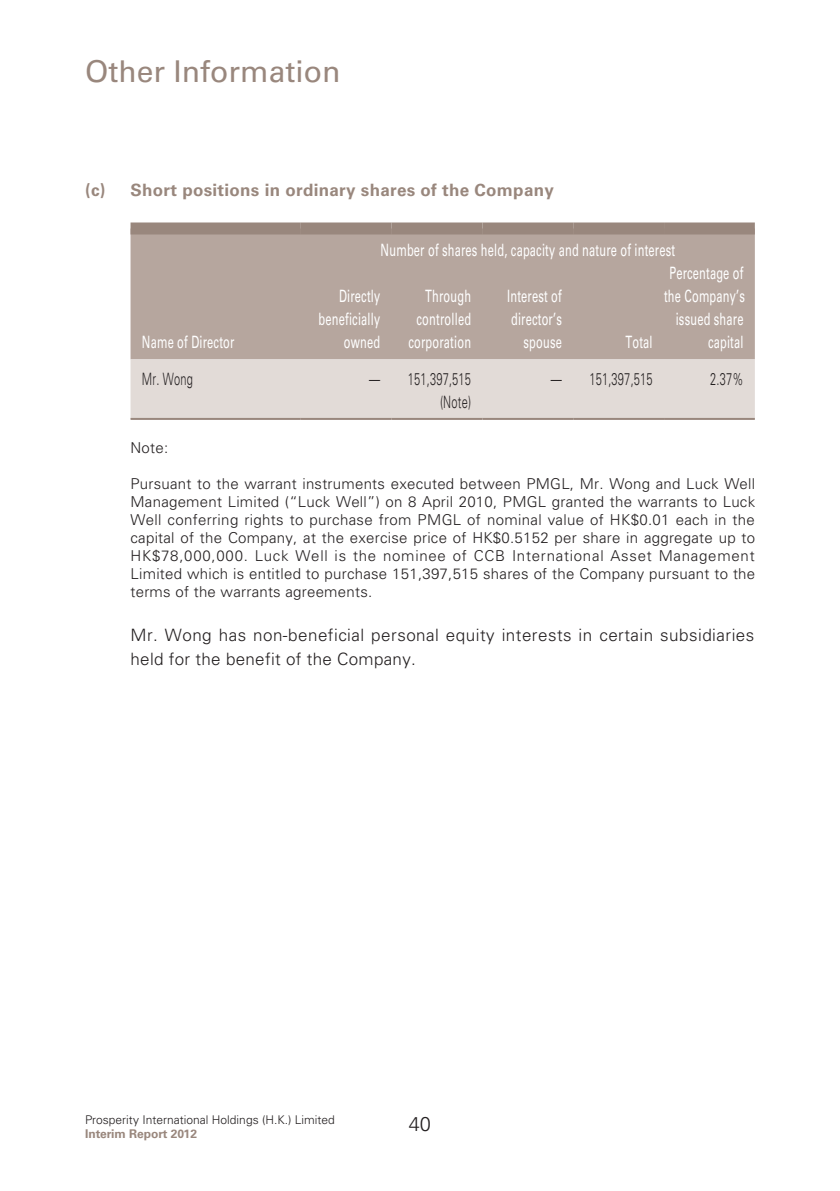
<style>
.page{position:relative;width:840px;height:1191px;background:#fff}
.page>*{position:absolute;margin:0;border:0;box-sizing:border-box;transform-origin:0 0}
.t1{font:30px "Univers LT Std";color:#99877d}
.t2{font:300 20px "Univers LT Std";color:#231f20}
.t3{font:17px/23px "Univers LT Std";letter-spacing:.015em;color:#fff;scale:.65 1}
.t4{font:300 17px/24px "Univers LT Std";letter-spacing:.03em;color:#231f20}
.t5{font:700 17px "Univers LT Std";letter-spacing:.015em;color:#99877d}
.t6{font:300 17px "Univers LT Std";letter-spacing:.03em;color:#231f20;scale:.65 1}
.t7{font:300 15px/18px "Univers LT Std";letter-spacing:.015em;color:#231f20;text-align:justify}
.t8{font:300 12px "Univers LT Std";color:#231f20}
.t9{font:700 12px "Univers LT Std";color:#99877d}
</style>
<div class="page">
<div style="left:130px;top:234px;width:624px;height:125px;background:#b6a69e"></div>
<div style="left:130px;top:359px;width:624px;height:59px;background:#e2dbd7"></div>
<div style="left:130px;top:222px;width:170px;height:12px;background:#99877d"></div>
<div style="left:300px;top:222px;width:91px;height:12px;background:#99877d"></div>
<div style="left:391px;top:222px;width:91px;height:12px;background:#99877d"></div>
<div style="left:482px;top:222px;width:91px;height:12px;background:#99877d"></div>
<div style="left:573px;top:222px;width:90px;height:12px;background:#99877d"></div>
<div style="left:663px;top:222px;width:91px;height:12px;background:#99877d"></div>
<hr style="left:130px;top:418px;width:170px;height:2px;background:#99877d">
<hr style="left:300px;top:418px;width:91px;height:2px;background:#99877d">
<hr style="left:391px;top:418px;width:91px;height:2px;background:#99877d">
<hr style="left:482px;top:418px;width:91px;height:2px;background:#99877d">
<hr style="left:573px;top:418px;width:90px;height:2px;background:#99877d">
<hr style="left:663px;top:418px;width:91px;height:2px;background:#99877d">
<h1 class="t1" style="left:85px;top:53px;width:256px">Other Information</h1>
<p class="t5" style="left:85px;top:180px;width:470px">(c) Short positions in ordinary shares of the Company</p>
<p class="t3" style="left:669px;top:238px;width:115px;text-indent:-288px">Number of shares held, capacity and nature of interest<br>Percentage of</p>
<p class="t3" style="left:339px;top:284px;width:65px">Directly</p>
<p class="t3" style="left:425px;top:284px;width:72px">Through</p>
<p class="t3" style="left:507px;top:284px;width:86px">Interest of</p>
<p class="t3" style="left:663px;top:284px;width:126px">the Company’s</p>
<p class="t3" style="left:318px;top:307px;width:96px">beneficially</p>
<p class="t3" style="left:416px;top:307px;width:85px">controlled</p>
<p class="t3" style="left:510px;top:307px;width:80px">director’s</p>
<p class="t3" style="left:675px;top:307px;width:106px">issued share</p>
<p class="t3" style="left:142px;top:330px;width:144px">Name of Director</p>
<p class="t3" style="left:344px;top:330px;width:57px">owned</p>
<p class="t3" style="left:408px;top:330px;width:98px">corporation</p>
<p class="t3" style="left:523px;top:330px;width:61px">spouse</p>
<p class="t3" style="left:625px;top:330px;width:43px">Total</p>
<p class="t3" style="left:707px;top:330px;width:56px">capital</p>
<p class="t6" style="left:142px;top:369px;width:80px">Mr. Wong</p>
<p class="t6" style="left:369px;top:369px;width:158px">— 151,397,515</p>
<p class="t6" style="left:550px;top:369px;width:158px">— 151,397,515</p>
<p class="t6" style="left:709px;top:369px;width:53px">2.37%</p>
<p class="t6" style="left:440px;top:392px;width:49px">(Note)</p>
<p class="t7" style="left:130px;top:438px;width:39px">Note:</p>
<p class="t7" style="left:130px;top:474px;width:626px">Pursuant to the warrant instruments executed between PMGL, Mr. Wong and Luck Well Management Limited (“Luck Well”) on 8 April 2010, PMGL granted the warrants to Luck Well conferring rights to purchase from PMGL of nominal value of HK$0.01 each in the capital of the Company, at the exercise price of HK$0.5152 per share in aggregate up to HK$78,000,000. Luck Well is the nominee of CCB International Asset Management Limited which is entitled to purchase 151,397,515 shares of the Company pursuant to the terms of the warrants agreements.</p>
<p class="t4" style="left:130px;top:623px;width:625px">Mr. Wong has non-beneficial personal equity interests in certain subsidiaries held for the benefit of the Company.</p>
<p class="t8" style="left:85px;top:1112px;width:251px">Prosperity International Holdings (H.K.) Limited</p>
<p class="t9" style="left:85px;top:1127px;width:113px">Interim Report 2012</p>
<h2 class="t2" style="left:408px;top:1111px;width:24px">40</h2>
</div>
